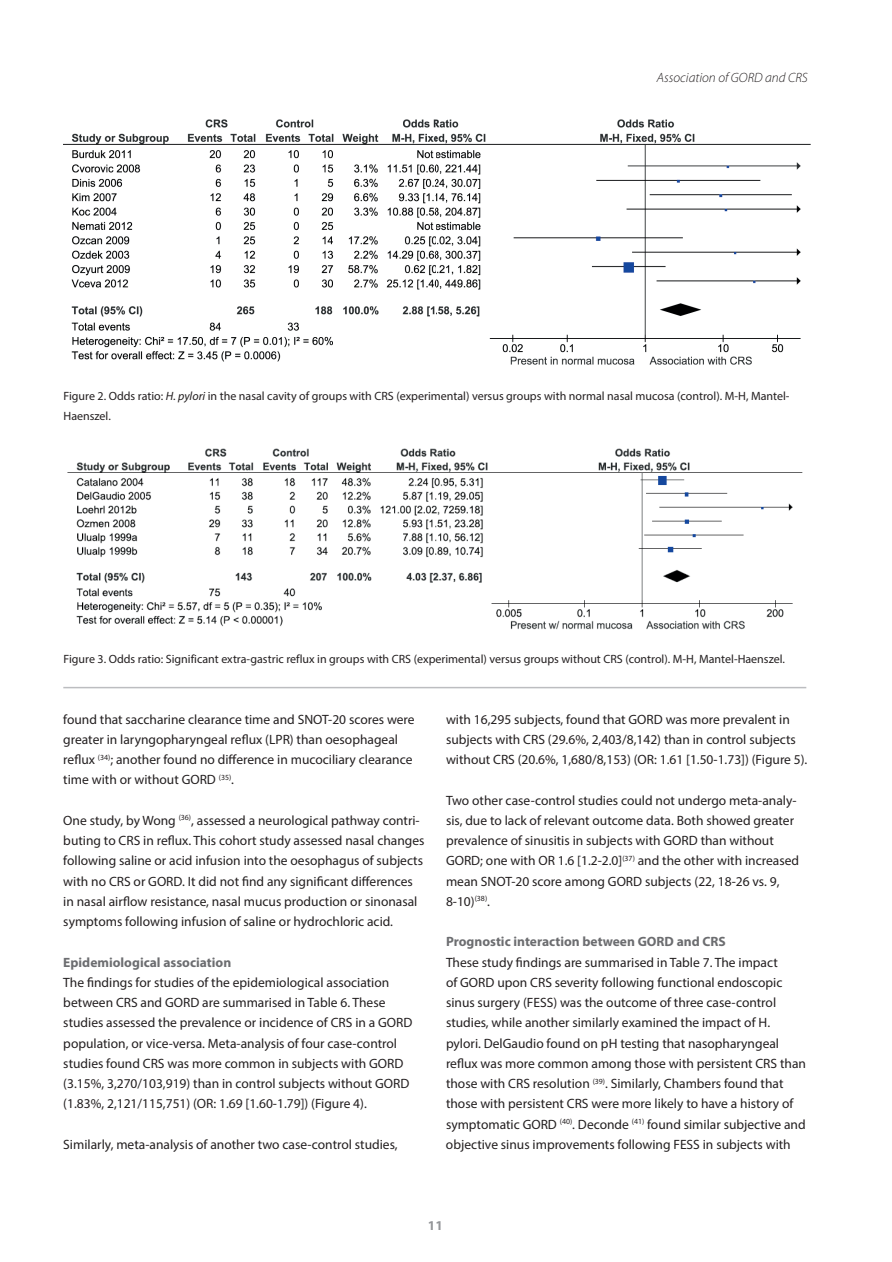
<style>
.page{position:relative;width:892px;height:1262px;background:#fff}
.page>*{position:absolute;margin:0;border:0;box-sizing:border-box;transform-origin:0 0}
.t1{font:13.5px/20.2px "Myriad Pro";color:#231f20}
.t2{font:700 13.5px "Myriad Pro";color:#6c6d70}
.t3{font:italic 300 13.5px "Myriad Pro";color:#231f20}
.t4{font:700 13.5px "Myriad Pro";color:#939598}
.t5{font:12px/20.2px "Myriad Pro";color:#231f20}
.s1{font-style:italic}
</style>
<div class="page">
<hr style="left:63px;top:687px;width:743px;height:1px;background:#bcbdc0">
<img style="left:63px;top:119px;width:747px;height:246px">
<img style="left:67px;top:448px;width:736px;height:182px">
<p class="t3" style="left:657px;top:69px;width:152px">Association of GORD and CRS</p>
<p class="t5" style="left:64px;top:385px;width:728px">Figure 2. Odds ratio: <span class="s1">H. pylori</span> in the nasal cavity of groups with CRS (experimental) versus groups with normal nasal mucosa (control). M-H, Mantel-<br>Haenszel.</p>
<p class="t5" style="left:64px;top:648px;width:723px">Figure 3. Odds ratio: Significant extra-gastric reflux in groups with CRS (experimental) versus groups without CRS (control). M-H, Mantel-Haenszel.</p>
<p class="t1" style="left:63px;top:709px;width:353px">found that saccharine clearance time and SNOT-20 scores were greater in laryngopharyngeal reflux (LPR) than oesophageal reflux <sup>(34)</sup>; another found no difference in mucociliary clearance time with or without GORD <sup>(35)</sup>.</p>
<p class="t1" style="left:63px;top:810px;width:363px">One study, by Wong <sup>(36)</sup>, assessed a neurological pathway contri&shy;buting to CRS in reflux. This cohort study assessed nasal changes following saline or acid infusion into the oesophagus of subjects with no CRS or GORD. It did not find any significant differences in nasal airflow resistance, nasal mucus production or sinonasal symptoms following infusion of saline or hydrochloric acid.</p>
<p class="t2" style="left:63px;top:953px;width:169px">Epidemiological association</p>
<p class="t1" style="left:63px;top:972px;width:351px">The findings for studies of the epidemiological association between CRS and GORD are summarised in Table 6. These studies assessed the prevalence or incidence of CRS in a GORD population, or vice-versa. Meta-analysis of four case-control studies found CRS was more common in subjects with GORD (3.15%, 3,270/103,919) than in control subjects without GORD (1.83%, 2,121/115,751) (OR: 1.69 [1.60-1.79]) (Figure 4).</p>
<p class="t1" style="left:63px;top:1134px;width:336px">Similarly, meta-analysis of another two case-control studies,</p>
<p class="t1" style="left:446px;top:709px;width:363px">with 16,295 subjects, found that GORD was more prevalent in subjects with CRS (29.6%, 2,403/8,142) than in control subjects without CRS (20.6%, 1,680/8,153) (OR: 1.61 [1.50-1.73]) (Figure 5).</p>
<p class="t1" style="left:446px;top:790px;width:355px">Two other case-control studies could not undergo meta-analy&shy;sis, due to lack of relevant outcome data. Both showed greater prevalence of sinusitis in subjects with GORD than without GORD; one with OR 1.6 [1.2-2.0]<sup>(37)</sup> and the other with increased mean SNOT-20 score among GORD subjects (22, 18-26 vs. 9, 8-10)<sup>(38)</sup>.</p>
<p class="t2" style="left:446px;top:933px;width:281px">Prognostic interaction between GORD and CRS</p>
<p class="t1" style="left:446px;top:952px;width:362px">These study findings are summarised in Table 7. The impact<br>of GORD upon CRS severity following functional endoscopic sinus surgery (FESS) was the outcome of three case-control studies, while another similarly examined the impact of H. pylori. DelGaudio found on pH testing that nasopharyngeal reflux was more common among those with persistent CRS than those with CRS resolution <sup>(39)</sup>. Similarly, Chambers found that those with persistent CRS were more likely to have a history of symptomatic GORD <sup>(40)</sup>. Deconde <sup>(41)</sup> found similar subjective and objective sinus improvements following FESS in subjects with</p>
<p class="t4" style="left:428px;top:1216px;width:16px">11</p>
</div>
